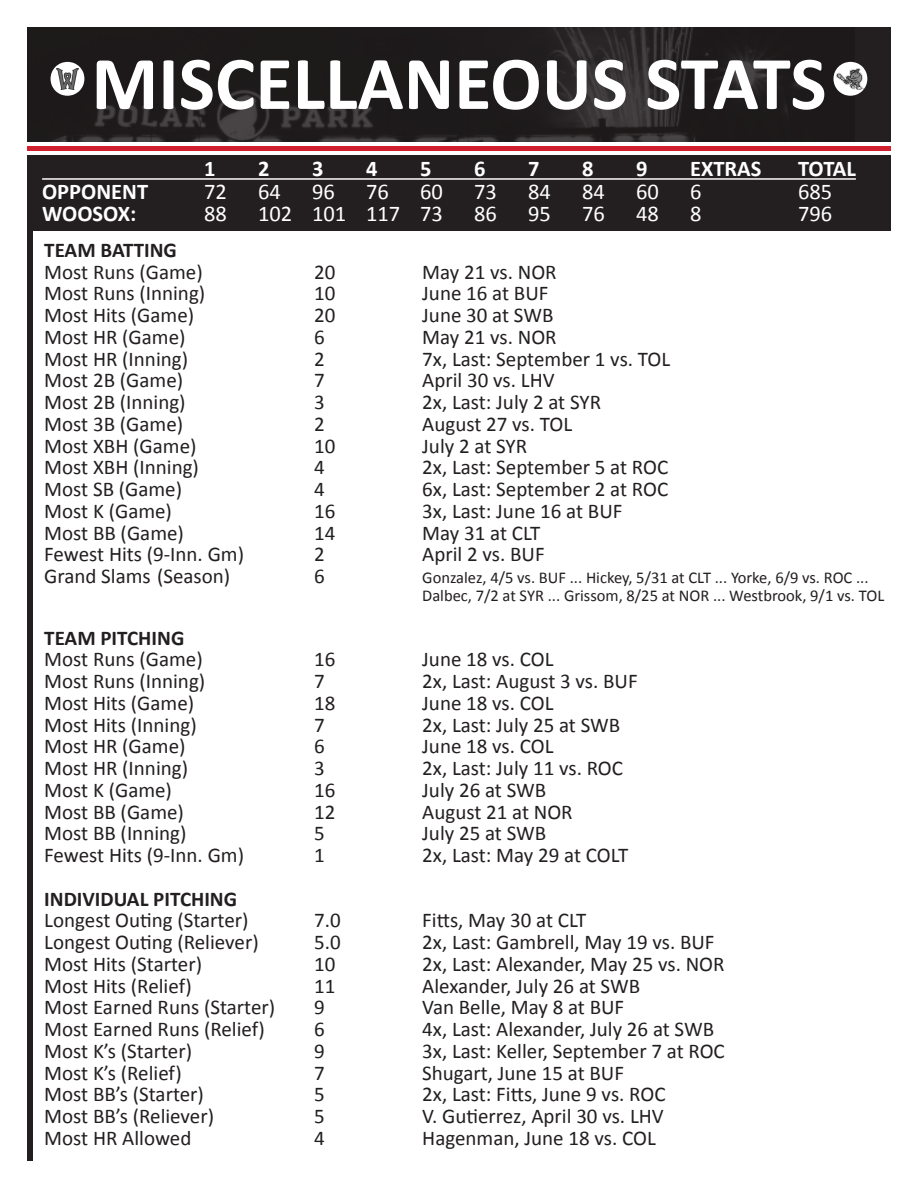
<style>
.page{position:relative;width:918px;height:1188px;background:#fff}
.page>*{position:absolute;margin:0;border:0;box-sizing:border-box;transform-origin:0 0}
.t1{font:700 76.5px "Calibri";color:#fff}
.t2{font:22.5px "Calibri";color:#fff}
.t3{font:700 22.5px "Calibri";color:#fff}
.t4{font:21px "Calibri";color:#231f20}
.t5{font:700 21px "Calibri";color:#231f20}
.t6{font:16.5px "Calibri";color:#231f20}
.s1{font-size:96px}
</style>
<div class="page">
<div style="left:27px;top:146px;width:864px;height:5px;background:#d02030"></div>
<div style="left:27px;top:155px;width:864px;height:76px;background:#231f20"></div>
<hr style="left:42px;top:178px;width:814px;height:2px;background:#fff">
<div style="left:27px;top:200px;width:5px;height:961px;background:#231f20"></div>
<div style="left:27px;top:27px;width:864px;height:114px;background:#231f20"></div>
<img style="left:53px;top:27px;width:754px;height:114px">
<img style="left:57px;top:68px;width:21px;height:22px">
<img style="left:836px;top:68px;width:27px;height:22px">
<p class="t1" style="left:44px;top:29px;width:832px"><span class="s1">•</span>MISCELLANEOUS STATS<span class="s1">•</span></p>
<p class="t3" style="left:204px;top:153px;width:13px">1</p>
<p class="t3" style="left:258px;top:153px;width:13px">2</p>
<p class="t3" style="left:312px;top:153px;width:13px">3</p>
<p class="t3" style="left:366px;top:153px;width:13px">4</p>
<p class="t3" style="left:420px;top:153px;width:13px">5</p>
<p class="t3" style="left:474px;top:153px;width:13px">6</p>
<p class="t3" style="left:528px;top:153px;width:13px">7</p>
<p class="t3" style="left:582px;top:153px;width:13px">8</p>
<p class="t3" style="left:636px;top:153px;width:13px">9</p>
<p class="t3" style="left:690px;top:153px;width:73px">EXTRAS</p>
<p class="t3" style="left:798px;top:153px;width:59px">TOTAL</p>
<p class="t3" style="left:42px;top:176px;width:108px">OPPONENT</p>
<p class="t2" style="left:204px;top:178px;width:24px">72</p>
<p class="t2" style="left:258px;top:178px;width:24px">64</p>
<p class="t2" style="left:312px;top:178px;width:24px">96</p>
<p class="t2" style="left:366px;top:178px;width:24px">76</p>
<p class="t2" style="left:420px;top:178px;width:24px">60</p>
<p class="t2" style="left:474px;top:178px;width:24px">73</p>
<p class="t2" style="left:528px;top:178px;width:24px">84</p>
<p class="t2" style="left:582px;top:178px;width:24px">84</p>
<p class="t2" style="left:636px;top:178px;width:24px">60</p>
<p class="t2" style="left:690px;top:178px;width:13px">6</p>
<p class="t2" style="left:798px;top:178px;width:36px">685</p>
<p class="t3" style="left:42px;top:198px;width:96px">WOOSOX:</p>
<p class="t2" style="left:204px;top:200px;width:24px">88</p>
<p class="t2" style="left:258px;top:200px;width:186px">102 101 117 73</p>
<p class="t2" style="left:474px;top:200px;width:24px">86</p>
<p class="t2" style="left:528px;top:200px;width:24px">95</p>
<p class="t2" style="left:582px;top:200px;width:24px">76</p>
<p class="t2" style="left:636px;top:200px;width:24px">48</p>
<p class="t2" style="left:690px;top:200px;width:13px">8</p>
<p class="t2" style="left:798px;top:200px;width:36px">796</p>
<p class="t5" style="left:44px;top:235px;width:134px">TEAM BATTING</p>
<p class="t4" style="left:44px;top:259px;width:160px">Most Runs (Game)</p>
<p class="t4" style="left:314px;top:259px;width:23px">20</p>
<p class="t4" style="left:422px;top:259px;width:136px">May 21 vs. NOR</p>
<p class="t4" style="left:44px;top:280px;width:162px">Most Runs (Inning)</p>
<p class="t4" style="left:314px;top:280px;width:23px">10</p>
<p class="t4" style="left:422px;top:280px;width:128px">June 16 at BUF</p>
<p class="t4" style="left:44px;top:302px;width:151px">Most Hits (Game)</p>
<p class="t4" style="left:314px;top:302px;width:23px">20</p>
<p class="t4" style="left:422px;top:302px;width:133px">June 30 at SWB</p>
<p class="t4" style="left:44px;top:324px;width:143px">Most HR (Game)</p>
<p class="t4" style="left:314px;top:324px;width:12px">6</p>
<p class="t4" style="left:422px;top:324px;width:136px">May 21 vs. NOR</p>
<p class="t4" style="left:44px;top:346px;width:145px">Most HR (Inning)</p>
<p class="t4" style="left:314px;top:346px;width:12px">2</p>
<p class="t4" style="left:422px;top:346px;width:250px">7x, Last: September 1 vs. TOL</p>
<p class="t4" style="left:44px;top:367px;width:140px">Most 2B (Game)</p>
<p class="t4" style="left:314px;top:367px;width:12px">7</p>
<p class="t4" style="left:422px;top:367px;width:134px">April 30 vs. LHV</p>
<p class="t4" style="left:44px;top:389px;width:143px">Most 2B (Inning)</p>
<p class="t4" style="left:314px;top:389px;width:12px">3</p>
<p class="t4" style="left:422px;top:389px;width:180px">2x, Last: July 2 at SYR</p>
<p class="t4" style="left:44px;top:411px;width:140px">Most 3B (Game)</p>
<p class="t4" style="left:314px;top:411px;width:12px">2</p>
<p class="t4" style="left:422px;top:411px;width:151px">August 27 vs. TOL</p>
<p class="t4" style="left:44px;top:433px;width:154px">Most XBH (Game)</p>
<p class="t4" style="left:314px;top:433px;width:23px">10</p>
<p class="t4" style="left:422px;top:433px;width:106px">July 2 at SYR</p>
<p class="t4" style="left:44px;top:454px;width:156px">Most XBH (Inning)</p>
<p class="t4" style="left:314px;top:454px;width:12px">4</p>
<p class="t4" style="left:422px;top:454px;width:247px">2x, Last: September 5 at ROC</p>
<p class="t4" style="left:44px;top:476px;width:139px">Most SB (Game)</p>
<p class="t4" style="left:314px;top:476px;width:12px">4</p>
<p class="t4" style="left:422px;top:476px;width:247px">6x, Last: September 2 at ROC</p>
<p class="t4" style="left:44px;top:498px;width:129px">Most K (Game)</p>
<p class="t4" style="left:314px;top:498px;width:23px">16</p>
<p class="t4" style="left:422px;top:498px;width:202px">3x, Last: June 16 at BUF</p>
<p class="t4" style="left:44px;top:520px;width:141px">Most BB (Game)</p>
<p class="t4" style="left:314px;top:520px;width:23px">14</p>
<p class="t4" style="left:422px;top:520px;width:120px">May 31 at CLT</p>
<p class="t4" style="left:44px;top:541px;width:201px">Fewest Hits (9-Inn. Gm)</p>
<p class="t4" style="left:314px;top:541px;width:12px">2</p>
<p class="t4" style="left:422px;top:541px;width:124px">April 2 vs. BUF</p>
<p class="t4" style="left:44px;top:563px;width:187px">Grand Slams (Season)</p>
<p class="t4" style="left:314px;top:563px;width:12px">6</p>
<p class="t6" style="left:422px;top:567px;width:448px">Gonzalez, 4/5 vs. BUF ... Hickey, 5/31 at CLT ... Yorke, 6/9 vs. ROC ...</p>
<p class="t6" style="left:422px;top:585px;width:464px">Dalbec, 7/2 at SYR ... Grissom, 8/25 at NOR ... Westbrook, 9/1 vs. TOL</p>
<p class="t5" style="left:44px;top:623px;width:142px">TEAM PITCHING</p>
<p class="t4" style="left:44px;top:646px;width:160px">Most Runs (Game)</p>
<p class="t4" style="left:314px;top:646px;width:23px">16</p>
<p class="t4" style="left:422px;top:646px;width:133px">June 18 vs. COL</p>
<p class="t4" style="left:44px;top:668px;width:162px">Most Runs (Inning)</p>
<p class="t4" style="left:314px;top:668px;width:12px">7</p>
<p class="t4" style="left:422px;top:668px;width:217px">2x, Last: August 3 vs. BUF</p>
<p class="t4" style="left:44px;top:690px;width:151px">Most Hits (Game)</p>
<p class="t4" style="left:314px;top:690px;width:23px">18</p>
<p class="t4" style="left:422px;top:690px;width:133px">June 18 vs. COL</p>
<p class="t4" style="left:44px;top:712px;width:154px">Most Hits (Inning)</p>
<p class="t4" style="left:314px;top:712px;width:12px">7</p>
<p class="t4" style="left:422px;top:712px;width:200px">2x, Last: July 25 at SWB</p>
<p class="t4" style="left:44px;top:733px;width:143px">Most HR (Game)</p>
<p class="t4" style="left:314px;top:733px;width:12px">6</p>
<p class="t4" style="left:422px;top:733px;width:133px">June 18 vs. COL</p>
<p class="t4" style="left:44px;top:755px;width:145px">Most HR (Inning)</p>
<p class="t4" style="left:314px;top:755px;width:12px">3</p>
<p class="t4" style="left:422px;top:755px;width:202px">2x, Last: July 11 vs. ROC</p>
<p class="t4" style="left:44px;top:777px;width:129px">Most K (Game)</p>
<p class="t4" style="left:314px;top:777px;width:23px">16</p>
<p class="t4" style="left:422px;top:777px;width:126px">July 26 at SWB</p>
<p class="t4" style="left:44px;top:799px;width:141px">Most BB (Game)</p>
<p class="t4" style="left:314px;top:799px;width:23px">12</p>
<p class="t4" style="left:422px;top:799px;width:152px">August 21 at NOR</p>
<p class="t4" style="left:44px;top:820px;width:144px">Most BB (Inning)</p>
<p class="t4" style="left:314px;top:820px;width:12px">5</p>
<p class="t4" style="left:422px;top:820px;width:126px">July 25 at SWB</p>
<p class="t4" style="left:44px;top:842px;width:201px">Fewest Hits (9-Inn. Gm)</p>
<p class="t4" style="left:314px;top:842px;width:12px">1</p>
<p class="t4" style="left:422px;top:842px;width:207px">2x, Last: May 29 at COLT</p>
<p class="t5" style="left:44px;top:884px;width:194px">INDIVIDUAL PITCHING</p>
<p class="t4" style="left:44px;top:907px;width:206px">Longest Outing (Starter)</p>
<p class="t4" style="left:314px;top:907px;width:28px">7.0</p>
<p class="t4" style="left:422px;top:907px;width:166px">Fitts, May 30 at CLT</p>
<p class="t4" style="left:44px;top:929px;width:216px">Longest Outing (Reliever)</p>
<p class="t4" style="left:314px;top:929px;width:28px">5.0</p>
<p class="t4" style="left:422px;top:929px;width:294px">2x, Last: Gambrell, May 19 vs. BUF</p>
<p class="t4" style="left:44px;top:951px;width:159px">Most Hits (Starter)</p>
<p class="t4" style="left:314px;top:951px;width:23px">10</p>
<p class="t4" style="left:422px;top:951px;width:304px">2x, Last: Alexander, May 25 vs. NOR</p>
<p class="t4" style="left:44px;top:973px;width:149px">Most Hits (Relief)</p>
<p class="t4" style="left:314px;top:973px;width:23px">11</p>
<p class="t4" style="left:422px;top:973px;width:219px">Alexander, July 26 at SWB</p>
<p class="t4" style="left:44px;top:994px;width:232px">Most Earned Runs (Starter)</p>
<p class="t4" style="left:314px;top:994px;width:12px">9</p>
<p class="t4" style="left:422px;top:994px;width:203px">Van Belle, May 8 at BUF</p>
<p class="t4" style="left:44px;top:1016px;width:222px">Most Earned Runs (Relief)</p>
<p class="t4" style="left:314px;top:1016px;width:12px">6</p>
<p class="t4" style="left:422px;top:1016px;width:293px">4x, Last: Alexander, July 26 at SWB</p>
<p class="t4" style="left:44px;top:1038px;width:149px">Most K’s (Starter)</p>
<p class="t4" style="left:314px;top:1038px;width:12px">9</p>
<p class="t4" style="left:422px;top:1038px;width:304px">3x, Last: Keller, September 7 at ROC</p>
<p class="t4" style="left:44px;top:1060px;width:139px">Most K’s (Relief)</p>
<p class="t4" style="left:314px;top:1060px;width:12px">7</p>
<p class="t4" style="left:422px;top:1060px;width:203px">Shugart, June 15 at BUF</p>
<p class="t4" style="left:44px;top:1081px;width:161px">Most BB’s (Starter)</p>
<p class="t4" style="left:314px;top:1081px;width:12px">5</p>
<p class="t4" style="left:422px;top:1081px;width:245px">2x, Last: Fitts, June 9 vs. ROC</p>
<p class="t4" style="left:44px;top:1103px;width:171px">Most BB’s (Reliever)</p>
<p class="t4" style="left:314px;top:1103px;width:12px">5</p>
<p class="t4" style="left:422px;top:1103px;width:243px">V. Gutierrez, April 30 vs. LHV</p>
<p class="t4" style="left:44px;top:1125px;width:149px">Most HR Allowed</p>
<p class="t4" style="left:314px;top:1125px;width:12px">4</p>
<p class="t4" style="left:422px;top:1125px;width:235px">Hagenman, June 18 vs. COL</p>
</div>
